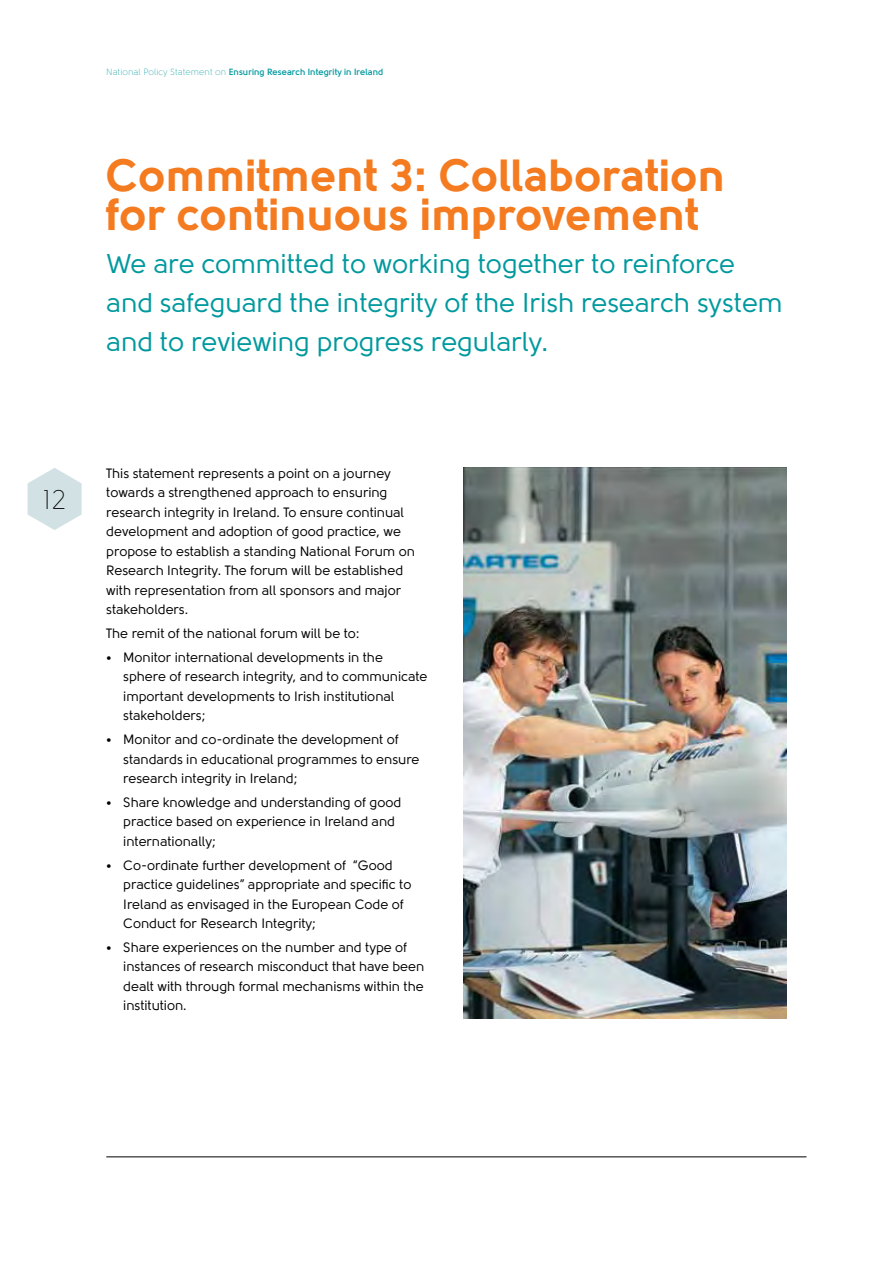
<style>
.page{position:relative;width:893px;height:1263px;background:#fff}
.page>*{position:absolute;margin:0;border:0;box-sizing:border-box;transform-origin:0 0}
.t1{font:900 45px/39px "Solomon";color:#f47b20}
.t2{font:27px/39px "Solomon";color:#00999e}
.t3{font:300 27px "Solomon";color:#000}
.t4{font:13.5px/19.5px "Solomon";color:#000}
.t5{font:700 9px "Solomon";color:#00999e}
.s1{font-weight:300}
</style>
<div class="page">
<svg style="left:28px;top:468px;width:54px;height:62px"></svg>
<hr style="left:106px;top:1156px;width:700px;height:1px;background:#000">
<img style="left:463px;top:468px;width:324px;height:551px">
<p class="t5" style="left:106px;top:67px;width:279px"><span class="s1">National Policy Statement on</span> Ensuring Research Integrity in Ireland</p>
<h1 class="t1" style="left:106px;top:156px;width:621px">Commitment 3: Collaboration for continuous improvement</h1>
<h2 class="t2" style="left:106px;top:245px;width:678px">We are committed to working together to reinforce and safeguard the integrity of the Irish research system and to reviewing progress regularly.</h2>
<h2 class="t3" style="left:43px;top:485px;width:25px">12</h2>
<p class="t4" style="left:106px;top:464px;width:310px">This statement represents a point on a journey towards a strengthened approach to ensuring research integrity in Ireland. To ensure continual development and adoption of good practice, we propose to establish a standing National Forum on Research Integrity. The forum will be established with representation from all sponsors and major stakeholders.</p>
<p class="t4" style="left:106px;top:624px;width:255px">The remit of the national forum will be to:</p>
<p class="t4" style="left:123px;top:647px;width:306px;text-indent:-17px">• Monitor international developments in the sphere of research integrity, and to communicate important developments to Irish institutional stakeholders;</p>
<p class="t4" style="left:123px;top:730px;width:298px;text-indent:-17px">• Monitor and co-ordinate the development of standards in educational programmes to ensure research integrity in Ireland;</p>
<p class="t4" style="left:123px;top:792px;width:279px;text-indent:-17px">• Share knowledge and understanding of good practice based on experience in Ireland and internationally;</p>
<p class="t4" style="left:123px;top:855px;width:290px;text-indent:-17px">• Co-ordinate further development of “Good practice guidelines” appropriate and specific to Ireland as envisaged in the European Code of Conduct for Research Integrity;</p>
<p class="t4" style="left:123px;top:937px;width:303px;text-indent:-17px">• Share experiences on the number and type of instances of research misconduct that have been dealt with through formal mechanisms within the institution.</p>
</div>
